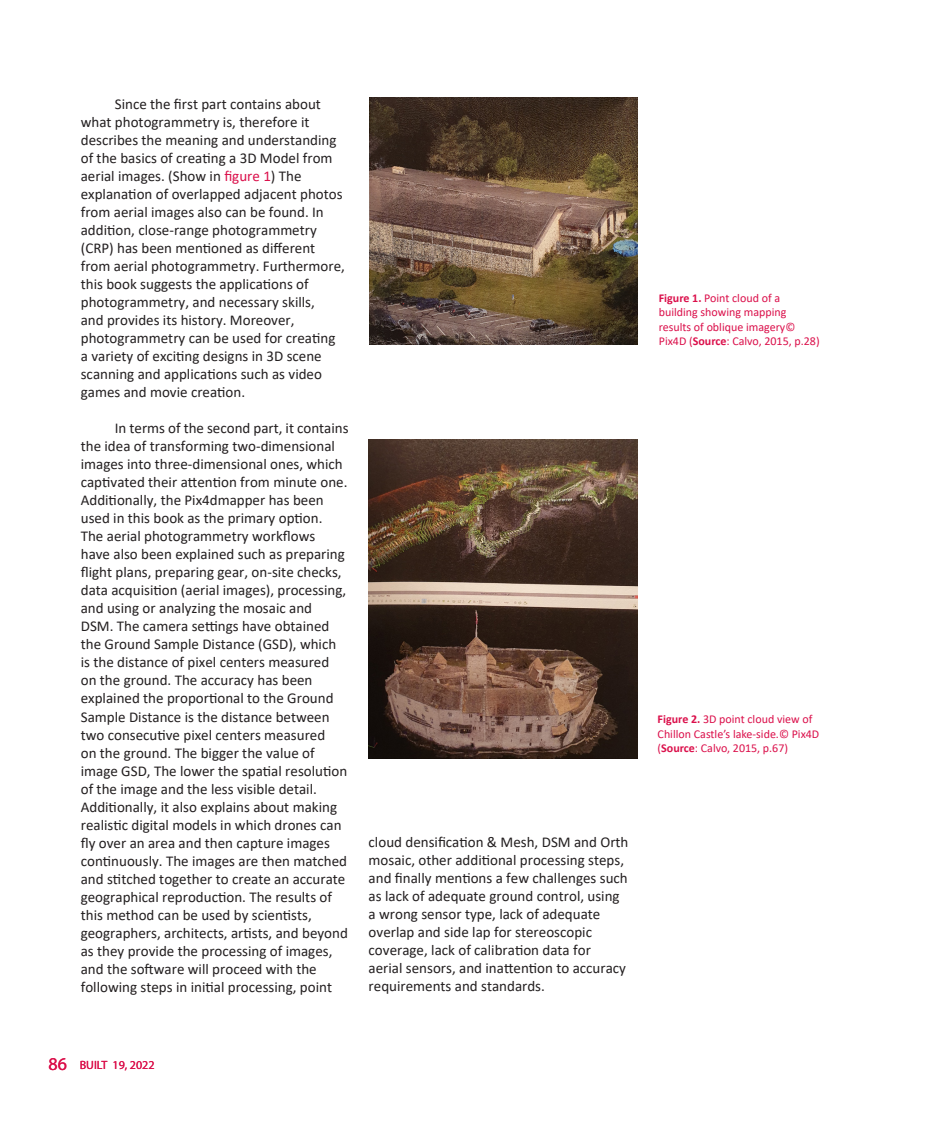
<style>
.page{position:relative;width:944px;height:1136px;background:#fff}
.page>*{position:absolute;margin:0;border:0;box-sizing:border-box;transform-origin:0 0}
.t1{font:18px "Myriad Pro";color:#db104b}
.t2{font:15px/18px "Calibri";color:#231f20}
.t3{font:12px/14.4px "Calibri";color:#db104b}
.t4{font:12px "Myriad Pro";color:#db104b}
.s1{color:#db104b}
.s2{font-weight:700}
</style>
<div class="page">
<img style="left:370px;top:98px;width:268px;height:246px">
<img style="left:369px;top:439px;width:269px;height:319px">
<p class="t2" style="left:81px;top:95px;width:266px;text-indent:34px">Since the first part contains about what photogrammetry is, therefore it describes the meaning and understanding of the basics of creating a 3D Model from aerial images. (Show in <span class="s1">figure 1</span>) The explanation of overlapped adjacent photos from aerial images also can be found. In addition, close-range photogrammetry (CRP) has been mentioned as different from aerial photogrammetry. Furthermore, this book suggests the applications of photogrammetry, and necessary skills,<br>and provides its history. Moreover, photogrammetry can be used for creating a variety of exciting designs in 3D scene scanning and applications such as video games and movie creation.</p>
<p class="t2" style="left:115px;top:419px;width:235px">In terms of the second part, it contains</p>
<p class="t2" style="left:81px;top:437px;width:256px">the idea of transforming two-dimensional</p>
<p class="t2" style="left:81px;top:455px;width:268px">images into three-dimensional ones, which captivated their attention from minute one.<br>Additionally, the Pix4dmapper has been used in this book as the primary option.<br>The aerial photogrammetry workflows have also been explained such as preparing flight plans, preparing gear, on-site checks, data acquisition (aerial images), processing, and using or analyzing the mosaic and DSM. The camera settings have obtained the Ground Sample Distance (GSD), which is the distance of pixel centers measured on the ground. The accuracy has been explained the proportional to the Ground Sample Distance is the distance between two consecutive pixel centers measured<br>on the ground. The bigger the value of image GSD, The lower the spatial resolution of the image and the less visible detail.<br>Additionally, it also explains about making realistic digital models in which drones can fly over an area and then capture images continuously. The images are then matched and stitched together to create an accurate geographical reproduction. The results of</p>
<p class="t2" style="left:81px;top:905px;width:269px">this method can be used by scientists, geographers, architects, artists, and beyond as they provide the processing of images, and the software will proceed with the following steps in initial processing, point</p>
<p class="t2" style="left:369px;top:832px;width:261px">cloud densification &amp; Mesh, DSM and Orth mosaic, other additional processing steps, and finally mentions a few challenges such as lack of adequate ground control, using a wrong sensor type, lack of adequate overlap and side lap for stereoscopic coverage, lack of calibration data for aerial sensors, and inattention to accuracy requirements and standards.</p>
<p class="t1" style="left:49px;top:1052px;width:20px">86</p>
<p class="t4" style="left:80px;top:1057px;width:76px">BUILT 19, 2022</p>
<p class="t3" style="left:659px;top:290px;width:162px"><span class="s2">Figure 1.</span> Point cloud of a building showing mapping results of oblique imagery©<br>Pix4D (<span class="s2">Source</span>: Calvo, 2015, p.28)</p>
<p class="t3" style="left:658px;top:711px;width:163px"><span class="s2">Figure 2.</span> 3D point cloud view of<br>Chillon Castle’s lake-side.© Pix4D (<span class="s2">Source</span>: Calvo, 2015, p.67)</p>
</div>
